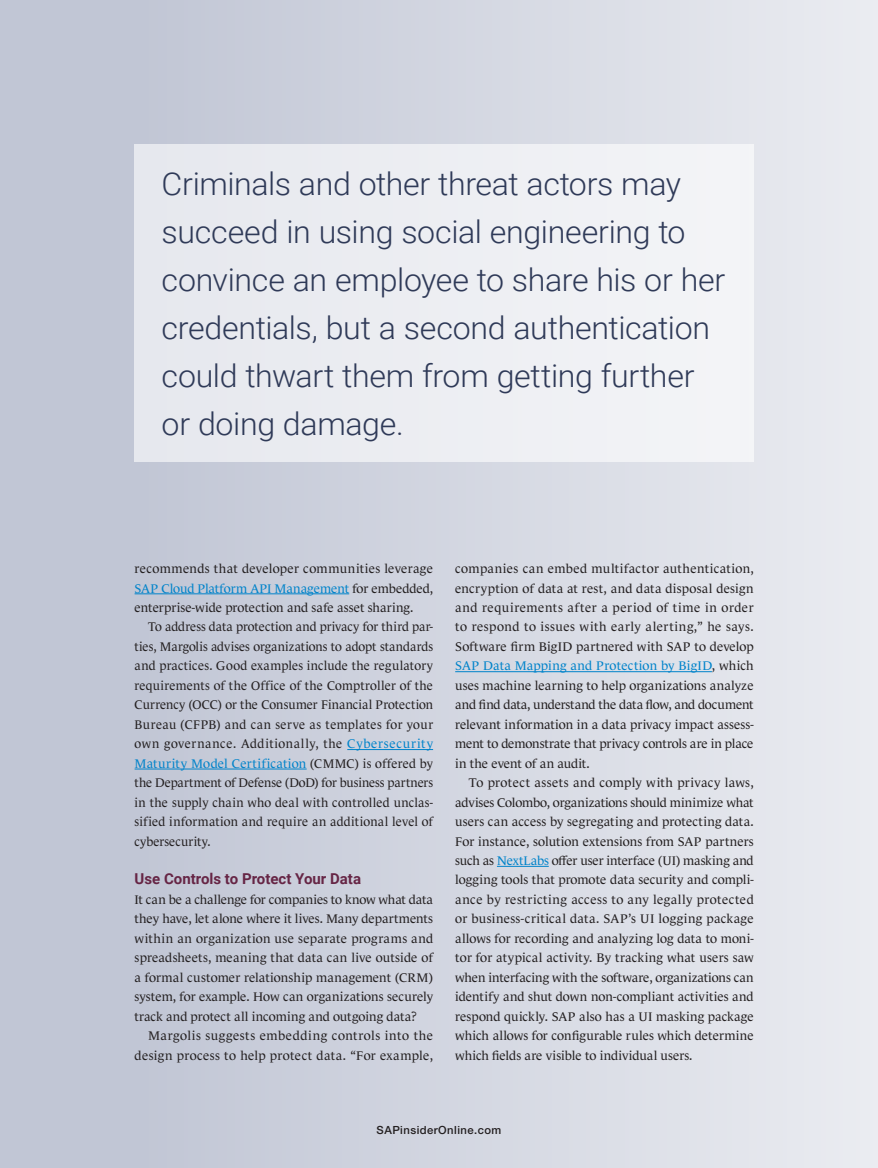
<style>
.page{position:relative;width:878px;height:1168px;background:#fff}
.page>*{position:absolute;margin:0;border:0;box-sizing:border-box;transform-origin:0 0}
.Pull_Quote{font:300 31.5px/48px "Roboto";letter-spacing:-.01em;color:#2f3a58}
.SAP_-_subhead{font:700 15px "Roboto";color:#662545}
.SAP_-_Body_text{font:12.75px/19.5px "Le Monde Journal Std";letter-spacing:.015em;color:#231f20;text-align:justify}
.SAP_-_text_no_indent{font:12.75px/19.5px "Le Monde Journal Std";color:#231f20;text-align:justify}
.t1{font:500 11.25px "Helvetica Neue LT Std";letter-spacing:.04em;color:#231f20}
.s1{color:#0083ca}
</style>
<div class="page">
<div style="left:0;top:0;width:878px;height:1168px;background:linear-gradient(to right,#bbc1d1,#eaebf0)"></div>
<hr style="left:455px;top:671px;width:257px;height:1px;background:#0083ca">
<hr style="left:497px;top:866px;width:51px;height:1px;background:#0083ca">
<hr style="left:135px;top:593px;width:214px;height:1px;background:#0083ca">
<hr style="left:347px;top:749px;width:86px;height:1px;background:#0083ca">
<hr style="left:135px;top:768px;width:171px;height:1px;background:#0083ca">
<div style="left:135px;top:145px;width:618px;height:317px;background:#edeef2"></div>
<p class="Pull_Quote" style="left:162px;top:159px;width:565px">Criminals and other threat actors may succeed in using social engineering to convince an employee to share his or her credentials, but a second authentication could thwart them from getting further or doing damage.</p>
<p class="SAP_-_Body_text" style="left:135px;top:559px;width:300px">recommends that developer communities leverage <span class="s1">SAP Cloud Platform API Management</span> for embedded, enterprise-wide protection and safe asset sharing.</p>
<p class="SAP_-_Body_text" style="left:135px;top:617px;width:300px;text-indent:14px">To address data protection and privacy for third par&shy;ties, Margolis advises organizations to adopt standards and practices. Good examples include the regulatory requirements of the Office of the Comptroller of the Currency (OCC) or the Consumer Financial Protection Bureau (CFPB) and can serve as templates for your own governance. Additionally, the <span class="s1">Cybersecurity Maturity Model Certification</span> (CMMC) is offered by the Department of Defense (DoD) for business partners in the supply chain who deal with controlled unclas&shy;sified information and require an additional level of cybersecurity.</p>
<p class="SAP_-_subhead" style="left:135px;top:868px;width:228px">Use Controls to Protect Your Data</p>
<p class="SAP_-_text_no_indent" style="left:135px;top:890px;width:300px">It can be a challenge for companies to know what data they have, let alone where it lives. Many departments within an organization use separate programs and spreadsheets, meaning that data can live outside of a formal customer relationship management (CRM) system, for example. How can organizations securely track and protect all incoming and outgoing data?</p>
<p class="SAP_-_Body_text" style="left:135px;top:1026px;width:300px;text-align:right">Margolis suggests embedding controls into the design process to help protect data. “For example,</p>
<p class="SAP_-_Body_text" style="left:455px;top:559px;width:300px">companies can embed multifactor authentication, encryption of data at rest, and data disposal design and requirements after a period of time in order to respond to issues with early alerting,” he says.<br>Software firm BigID partnered with SAP to develop <span class="s1">SAP Data Mapping and Protection by BigID</span>, which uses machine learning to help organizations analyze and find data, understand the data flow, and document relevant information in a data privacy impact assess&shy;ment to demonstrate that privacy controls are in place in the event of an audit.</p>
<p class="SAP_-_Body_text" style="left:455px;top:773px;width:300px;text-indent:14px">To protect assets and comply with privacy laws, advises Colombo, organizations should minimize what users can access by segregating and protecting data.<br>For instance, solution extensions from SAP partners such as <span class="s1">NextLabs</span> offer user interface (UI) masking and logging tools that promote data security and compli&shy;ance by restricting access to any legally protected or business-critical data. SAP’s UI logging package allows for recording and analyzing log data to moni&shy;tor for atypical activity. By tracking what users saw when interfacing with the software, organizations can identify and shut down non-compliant activities and respond quickly. SAP also has a UI masking package which allows for configurable rules which determine which fields are visible to individual users.</p>
<p class="t1" style="left:376px;top:1124px;width:126px">SAPinsiderOnline.com</p>
</div>
